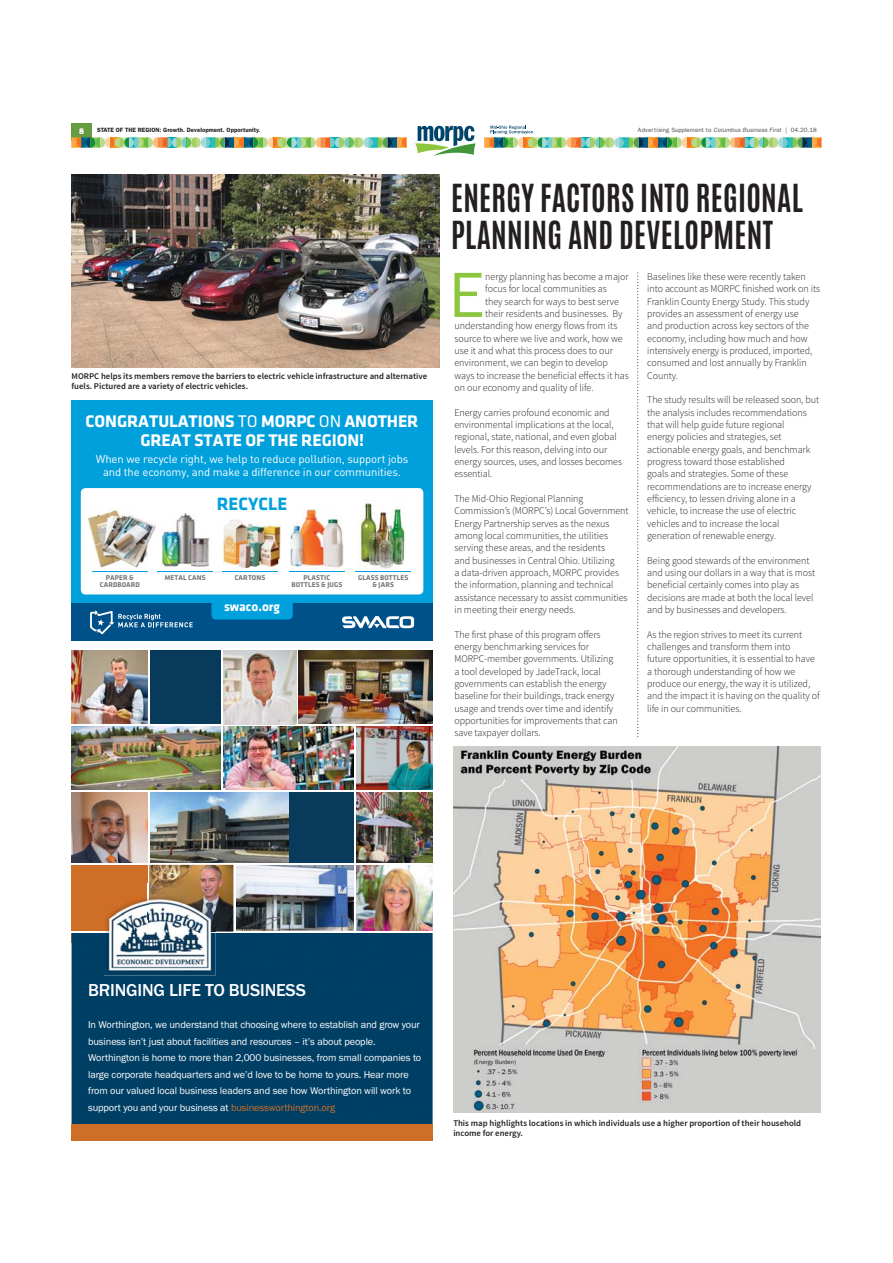
<style>
.page{position:relative;width:893px;height:1263px;background:#fff}
.page>*{position:absolute;margin:0;border:0;box-sizing:border-box;transform-origin:0 0}
.t1{font:64.2px "Franklin Gothic";color:#8cc63f}
.t2{font:700 32.85px/37px "Antonio";letter-spacing:.01em;color:#231f20;scale:.91 1}
.t3{font:18.45px "Klavika Bold Bold OSF";color:#00a0dd}
.t4{font:500 17.85px "Franklin Gothic";letter-spacing:-.01em;color:#fff}
.t5{font:17.55px/18.5px "Klavika Bold Bold OSF";letter-spacing:-.005em;color:#fff;text-align:center}
.t6{font:13.35px "Klavika Bold Bold OSF";color:#fff}
.t7{font:11.25px/13.4px "DIN";letter-spacing:-.01em;color:#fff;text-align:center}
.t8{font:300 10.35px/12.3px "Source Sans Pro";color:#231f20}
.t9{font:10.35px/16.5px "Franklin Gothic";letter-spacing:-.01em;color:#fff}
.t10{font:600 8.7px/10.5px "Source Sans Pro";color:#231f20}
.t11{font:800 8.25px "Franklin Gothic";color:#fff}
.t12{font:7.2px/7.2px "Klavika Bold Bold OSF";letter-spacing:.015em;color:#75787b;text-align:center}
.t13{font:6.15px "Franklin Gothic";color:#4c4c4e}
.t14{font:600 6.15px "Franklin Gothic";color:#231f20}
.s1{font-style:italic}
.s2{font-family:"Klavika"}
.s3{color:#ce6f28}
</style>
<div class="page">
<div style="left:72px;top:123px;width:20px;height:18px;background:#669b41"></div>
<svg style="left:415px;top:126px;width:61px;height:30px"></svg>
<svg style="left:72px;top:137px;width:334px;height:11px;background:#96b482"></svg>
<svg style="left:484px;top:126px;width:337px;height:22px"></svg>
<img style="left:72px;top:792px;width:216px;height:71px">
<div style="left:72px;top:865px;width:76px;height:78px;background:#ce6f28"></div>
<img style="left:356px;top:727px;width:76px;height:136px">
<img style="left:149px;top:865px;width:283px;height:67px">
<div style="left:149px;top:650px;width:73px;height:75px;background:#073a5b"></div>
<img style="left:72px;top:727px;width:282px;height:63px">
<div style="left:72px;top:933px;width:360px;height:191px;background:#003f64"></div>
<div style="left:72px;top:1124px;width:360px;height:16px;background:#ce6f28"></div>
<div style="left:290px;top:792px;width:64px;height:72px;background:#073a5b"></div>
<img style="left:72px;top:650px;width:76px;height:74px">
<img style="left:223px;top:650px;width:209px;height:75px">
<hr style="left:72px;top:932px;width:360px;height:1px;background:#fff">
<hr style="left:148px;top:790px;width:1px;height:129px;background:#fff">
<hr style="left:234px;top:864px;width:1px;height:68px;background:#fff">
<hr style="left:221px;top:650px;width:1px;height:140px;background:#fff">
<hr style="left:354px;top:725px;width:1px;height:207px;background:#fff">
<hr style="left:72px;top:790px;width:360px;height:2px;background:#fff">
<img style="left:104px;top:894px;width:111px;height:82px">
<img style="left:147px;top:883px;width:66px;height:11px">
<img style="left:105px;top:932px;width:108px;height:42px">
<svg style="left:148px;top:883px;width:2px;height:36px"></svg>
<img style="left:149px;top:894px;width:64px;height:38px">
<div style="left:72px;top:400px;width:360px;height:241px;background:#00a0dd"></div>
<div style="left:72px;top:604px;width:360px;height:37px;background:#005189"></div>
<svg style="left:342px;top:616px;width:72px;height:12px"></svg>
<svg style="left:90px;top:610px;width:103px;height:24px"></svg>
<svg style="left:211px;top:603px;width:82px;height:17px"></svg>
<div style="left:81px;top:488px;width:342px;height:106px;background:#fff;border-radius:5px"></div>
<img style="left:161px;top:513px;width:48px;height:53px">
<img style="left:291px;top:510px;width:52px;height:58px">
<hr style="left:289px;top:572px;width:55px;height:1px;background:#00a0dd">
<hr style="left:355px;top:572px;width:56px;height:1px;background:#00a0dd">
<hr style="left:92px;top:572px;width:56px;height:1px;background:#00a0dd">
<hr style="left:157px;top:572px;width:56px;height:1px;background:#00a0dd">
<img style="left:358px;top:503px;width:47px;height:65px">
<img style="left:88px;top:510px;width:68px;height:58px">
<img style="left:223px;top:519px;width:57px;height:49px">
<hr style="left:222px;top:572px;width:56px;height:1px;background:#00a0dd">
<img style="left:72px;top:174px;width:367px;height:193px">
<img style="left:453px;top:746px;width:367px;height:367px">
<svg style="left:637px;top:273px;width:1px;height:464px"></svg>
<p class="t11" style="left:79px;top:128px;width:6px">8</p>
<p class="t14" style="left:97px;top:127px;width:165px">STATE OF THE REGION: Growth. Development. Opportunity.</p>
<p class="t13" style="left:638px;top:128px;width:180px">Advertising Supplement to <span class="s1">Columbus Business First</span> | 04.20.18</p>
<p class="t10" style="left:72px;top:372px;width:357px">MORPC helps its members remove the barriers to electric vehicle infrastructure and alternative fuels. Pictured are a variety of electric vehicles.</p>
<h3 class="t5" style="left:86px;top:412px;width:334px">CONGRATULATIONS <span class="s2">TO</span> MORPC <span class="s2">ON</span> ANOTHER<br>GREAT STATE OF THE REGION!</h3>
<p class="t7" style="left:96px;top:453px;width:314px">When we recycle right, we help to reduce pollution, support jobs and the economy, and make a difference in our communities.</p>
<h3 class="t3" style="left:217px;top:493px;width:72px">RECYCLE</h3>
<p class="t12" style="left:100px;top:574px;width:41px">PAPER &amp;<br>CARDBOARD</p>
<p class="t12" style="left:165px;top:574px;width:42px">METAL CANS</p>
<p class="t12" style="left:235px;top:574px;width:32px">CARTONS</p>
<p class="t6" style="left:224px;top:599px;width:57px">swaco.org</p>
<p class="t12" style="left:291px;top:574px;width:52px">PLASTIC<br>BOTTLES &amp; JUGS</p>
<p class="t12" style="left:358px;top:574px;width:52px">GLASS BOTTLES &amp; JARS</p>
<h2 class="t2" style="left:451px;top:181px;width:388px">ENERGY FACTORS INTO REGIONAL<br>PLANNING AND DEVELOPMENT</h2>
<h1 class="t1" style="left:449px;top:270px;width:38px">E</h1>
<p class="t8" style="left:485px;top:271px;width:145px">nergy planning has become a major</p>
<p class="t8" style="left:485px;top:284px;width:123px">focus for local communities as</p>
<p class="t8" style="left:485px;top:296px;width:135px">they search for ways to best serve</p>
<p class="t8" style="left:485px;top:308px;width:139px">their residents and businesses. By</p>
<p class="t8" style="left:454px;top:321px;width:164px">understanding how energy flows from its</p>
<p class="t8" style="left:454px;top:333px;width:170px">source to where we live and work, how we</p>
<p class="t8" style="left:454px;top:345px;width:160px">use it and what this process does to our</p>
<p class="t8" style="left:454px;top:358px;width:155px">environment, we can begin to develop</p>
<p class="t8" style="left:454px;top:370px;width:176px">ways to increase the beneficial effects it has</p>
<p class="t8" style="left:454px;top:382px;width:141px">on our economy and quality of life.</p>
<p class="t8" style="left:454px;top:407px;width:169px">Energy carries profound economic and environmental implications at the local, regional, state, national, and even global levels. For this reason, delving into our energy sources, uses, and losses becomes essential.</p>
<p class="t8" style="left:454px;top:493px;width:176px">The Mid-Ohio Regional Planning Commission’s (MORPC’s) Local Government Energy Partnership serves as the nexus among local communities, the utilities serving these areas, and the residents<br>and businesses in Central Ohio. Utilizing<br>a data-driven approach, MORPC provides the information, planning and technical assistance necessary to assist communities in meeting their energy needs.</p>
<p class="t8" style="left:454px;top:629px;width:165px">The first phase of this program offers energy benchmarking services for MORPC-member governments. Utilizing a tool developed by JadeTrack, local governments can establish the energy baseline for their buildings, track energy usage and trends over time and identify opportunities for improvements that can save taxpayer dollars.</p>
<p class="t8" style="left:647px;top:271px;width:174px">Baselines like these were recently taken into account as MORPC finished work on its Franklin County Energy Study. This study provides an assessment of energy use<br>and production across key sectors of the economy, including how much and how intensively energy is produced, imported, consumed and lost annually by Franklin County.</p>
<p class="t8" style="left:647px;top:395px;width:174px">The study results will be released soon, but the analysis includes recommendations that will help guide future regional<br>energy policies and strategies, set actionable energy goals, and benchmark progress toward those established<br>goals and strategies. Some of these recommendations are to increase energy efficiency, to lessen driving alone in a vehicle, to increase the use of electric vehicles and to increase the local generation of renewable energy.</p>
<p class="t8" style="left:647px;top:555px;width:169px">Being good stewards of the environment and using our dollars in a way that is most beneficial certainly comes into play as decisions are made at both the local level and by businesses and developers.</p>
<p class="t8" style="left:647px;top:629px;width:174px">As the region strives to meet its current challenges and transform them into<br>future opportunities, it is essential to have a thorough understanding of how we produce our energy, the way it is utilized, and the impact it is having on the quality of life in our communities.</p>
<h3 class="t4" style="left:88px;top:979px;width:219px">BRINGING LIFE TO BUSINESS</h3>
<p class="t9" style="left:88px;top:1018px;width:335px">In Worthington, we understand that choosing where to establish and grow your business isn’t just about facilities and resources – it’s about people.<br>Worthington is home to more than 2,000 businesses, from small companies to large corporate headquarters and we’d love to be home to yours. Hear more from our valued local business leaders and see how Worthington will work to support you and your business at <span class="s3">businessworthington.org</span></p>
<p class="t10" style="left:453px;top:1119px;width:349px">This map highlights locations in which individuals use a higher proportion of their household income for energy.</p>
</div>
